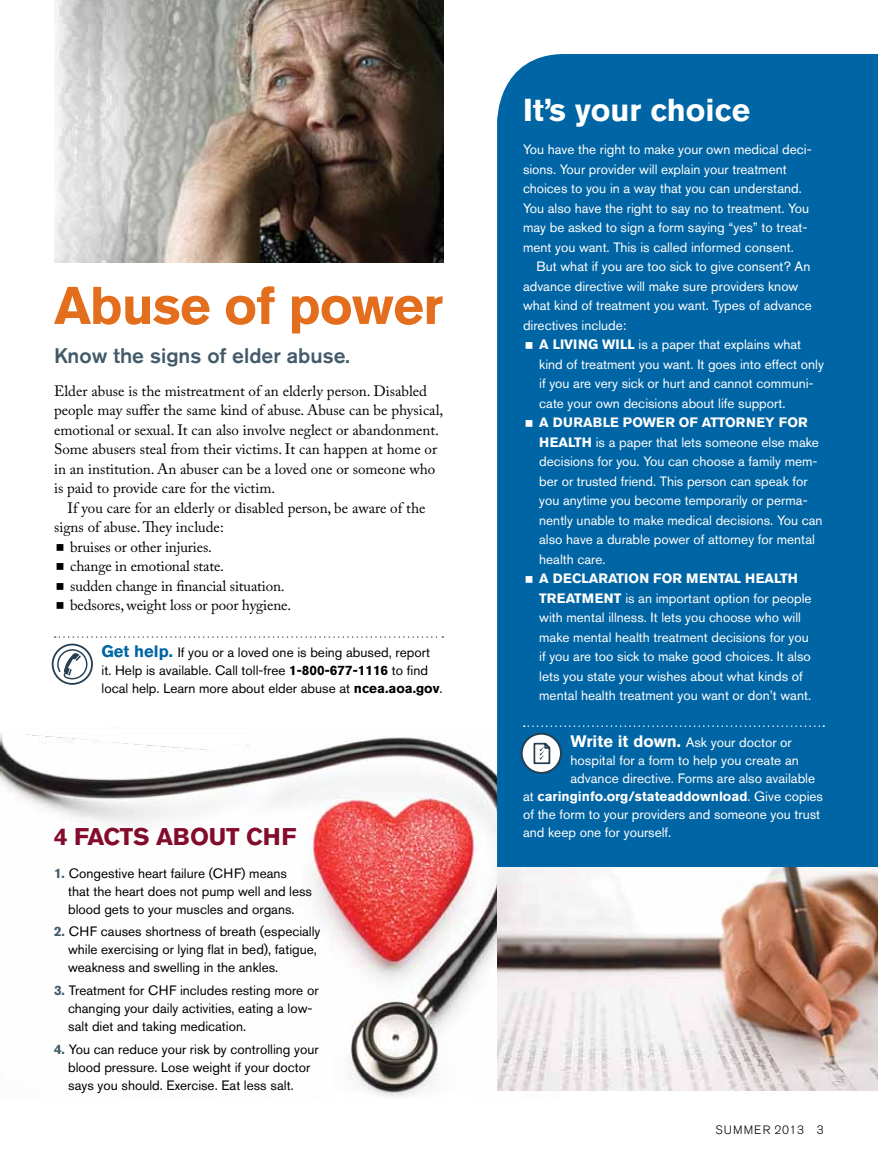
<style>
.page{position:relative;width:878px;height:1161px;background:#fff}
.page>*{position:absolute;margin:0;border:0;box-sizing:border-box;transform-origin:0 0}
.t1{font:700 52.5px "Akzidenz Grotesk BE";letter-spacing:-.01em;color:#e36f1e}
.t2{font:700 31.5px "Akzidenz Grotesk BE";color:#fff}
.t3{font:700 24px "Akzidenz Grotesk BE";color:#830b2c}
.t4{font:500 21px "Akzidenz Grotesk BE";color:#425a69}
.t5{font:15px "Adobe Caslon Pro";color:#000}
.t6{font:13.5px/19.5px "Akzidenz Grotesk BE";color:#fff}
.t7{font:13.5px/18px "Akzidenz Grotesk BE";color:#000}
.t8{font:700 13.5px "Akzidenz Grotesk BE";color:#fff}
.t9{font:300 12px "Akzidenz Grotesk BE";letter-spacing:.07em;color:#000}
.s1{font-weight:700;font-size:16.5px;color:#0065a4}
.s2{font-weight:700}
.s3{font-weight:700;color:#425a69}
.s4{font-weight:700;font-size:16.5px}
.s5{font-weight:400}
</style>
<div class="page">
<img style="left:1px;top:734px;width:496px;height:364px">
<div style="left:497px;top:54px;width:381px;height:814px;background:#0065a4"></div>
<img style="left:497px;top:868px;width:381px;height:223px">
<img style="left:54px;top:0;width:389px;height:263px">
<svg style="left:55px;top:636px;width:388px;height:2px"></svg>
<svg style="left:52px;top:644px;width:41px;height:41px"></svg>
<svg style="left:523px;top:725px;width:301px;height:2px"></svg>
<svg style="left:520px;top:733px;width:42px;height:41px"></svg>
<svg style="left:525px;top:342px;width:7px;height:6px"></svg>
<svg style="left:525px;top:420px;width:7px;height:6px"></svg>
<svg style="left:525px;top:576px;width:7px;height:6px"></svg>
<p class="t1" style="left:54px;top:275px;width:390px">Abuse of power</p>
<p class="t4" style="left:54px;top:342px;width:297px">Know the signs of elder abuse.</p>
<p class="t5" style="left:54px;top:382px;width:374px">Elder abuse is the mistreatment of an elderly person. Disabled</p>
<p class="t5" style="left:54px;top:401px;width:391px">people may suffer the same kind of abuse. Abuse can be physical,</p>
<p class="t5" style="left:54px;top:421px;width:386px">emotional or sexual. It can also involve neglect or abandonment.</p>
<p class="t5" style="left:54px;top:440px;width:384px">Some abusers steal from their victims. It can happen at home or</p>
<p class="t5" style="left:54px;top:460px;width:383px">in an institution. An abuser can be a loved one or someone who</p>
<p class="t5" style="left:54px;top:479px;width:223px">is paid to provide care for the victim.</p>
<p class="t5" style="left:68px;top:499px;width:359px">If you care for an elderly or disabled person, be aware of the</p>
<p class="t5" style="left:54px;top:518px;width:171px">signs of abuse. They include:</p>
<p class="t5" style="left:70px;top:538px;width:143px">bruises or other injuries.</p>
<p class="t5" style="left:70px;top:557px;width:155px">change in emotional state.</p>
<p class="t5" style="left:70px;top:577px;width:216px">sudden change in financial situation.</p>
<p class="t5" style="left:70px;top:596px;width:222px">bedsores, weight loss or poor hygiene.</p>
<p class="t7" style="left:102px;top:644px;width:342px"><span class="s1">Get help.</span> If you or a loved one is being abused, report it. Help is available. Call toll-free <span class="s2">1-800-677-1116</span> to find local help. Learn more about elder abuse at <span class="s2">ncea.aoa.gov</span>.</p>
<p class="t3" style="left:54px;top:822px;width:36px">4 fac</p>
<p class="t3" style="left:120px;top:822px;width:55px">ts abo</p>
<p class="t3" style="left:209px;top:822px;width:89px">ut CH F</p>
<p class="t7" style="left:68px;top:864px;width:245px;text-indent:-14px"><span class="s3">1.</span> Congestive heart failure (CHF) means<br>that the heart does not pump well and less blood gets to your muscles and organs.</p>
<p class="t7" style="left:68px;top:923px;width:254px;text-indent:-14px"><span class="s3">2.</span> CHF causes shortness of breath (especially while exercising or lying flat in bed), fatigue, weakness and swelling in the ankles.</p>
<p class="t7" style="left:68px;top:981px;width:252px;text-indent:-14px"><span class="s3">3.</span> Treatment for CHF includes resting more or changing your daily activities, eating a low&shy;salt diet and taking medication.</p>
<p class="t7" style="left:68px;top:1040px;width:252px;text-indent:-14px"><span class="s3">4.</span> You can reduce your risk by controlling your blood pressure. Lose weight if your doctor says you should. Exercise. Eat less salt.</p>
<p class="t2" style="left:523px;top:92px;width:229px">It’s your choice</p>
<p class="t6" style="left:523px;top:140px;width:290px">You have the right to make your own medical deci-</p>
<p class="t6" style="left:523px;top:159px;width:265px">sions. Your provider will explain your treatment</p>
<p class="t6" style="left:523px;top:179px;width:280px">choices to you in a way that you can understand.</p>
<p class="t6" style="left:523px;top:198px;width:288px">You also have the right to say no to treatment. You</p>
<p class="t6" style="left:523px;top:218px;width:286px">may be asked to sign a form saying “yes” to treat-</p>
<p class="t6" style="left:523px;top:237px;width:272px">ment you want. This is called informed consent.</p>
<p class="t6" style="left:536px;top:257px;width:275px">But what if you are too sick to give consent? An</p>
<p class="t6" style="left:523px;top:276px;width:277px">advance directive will make sure providers know</p>
<p class="t6" style="left:523px;top:296px;width:290px">what kind of treatment you want. Types of advance</p>
<p class="t6" style="left:523px;top:315px;width:105px">directives include:</p>
<p class="t6" style="left:539px;top:335px;width:263px"><span class="s2">A LIVIN G WILL</span> is a paper that explains what</p>
<p class="t6" style="left:539px;top:354px;width:286px">kind of treatment you want. It goes into effect only</p>
<p class="t6" style="left:539px;top:374px;width:276px">if you are very sick or hurt and cannot communi-</p>
<p class="t6" style="left:539px;top:393px;width:248px">cate your own decisions about life support.</p>
<p class="t8" style="left:539px;top:415px;width:207px">A DURABLE POWER OF ATTORNE</p>
<p class="t6" style="left:539px;top:413px;width:285px;text-indent:226px"><span class="s2">Y FOR HEALTH</span> is a paper that lets someone else make decisions for you. You can choose a family mem&shy;ber or trusted friend. This person can speak for you anytime you become temporarily or perma&shy;nently unable to make medical decisions. You can also have a durable power of attorney for mental health care.<br><span class="s2">A DECLARATION FOR MENT</span></p>
<p class="t8" style="left:724px;top:571px;width:66px">AL HEALTH</p>
<p class="t8" style="left:539px;top:590px;width:10px">TRE</p>
<p class="t8" style="left:565px;top:590px;width:19px">ATMENT</p>
<p class="t6" style="left:539px;top:588px;width:274px;text-indent:86px">is an important option for people with mental illness. It lets you choose who will make mental health treatment decisions for you if you are too sick to make good choices. It also lets you state your wishes about what kinds of mental health treatment you want or don’t want.</p>
<p class="t6" style="left:570px;top:732px;width:223px"><span class="s4">Write it down.</span> Ask your doctor or</p>
<p class="t6" style="left:570px;top:750px;width:230px">hospital for a form to help you create an</p>
<p class="t6" style="left:570px;top:768px;width:246px">advance directive. Forms are also available</p>
<p class="t8" style="left:523px;top:788px;width:301px"><span class="s5">at</span> caringinfo.org/stateaddownload<span class="s5">. Give copies</span></p>
<p class="t6" style="left:523px;top:804px;width:298px">of the form to your providers and someone you trust</p>
<p class="t6" style="left:523px;top:822px;width:150px">and keep one for yourself.</p>
<p class="t9" style="left:715px;top:1123px;width:110px">SUMMER 2013 3</p>
</div>
